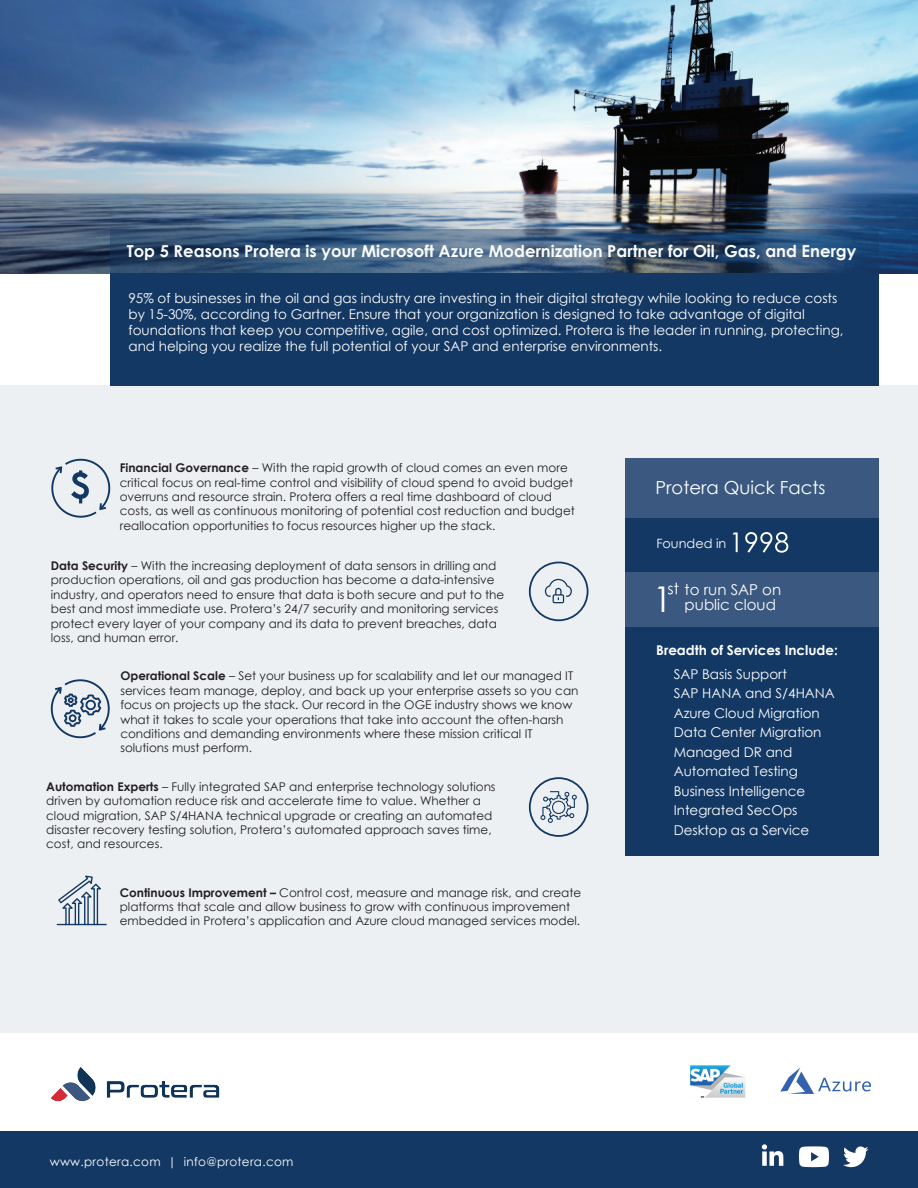
<style>
.page{position:relative;width:918px;height:1188px;background:#fff}
.page>*{position:absolute;margin:0;border:0;box-sizing:border-box;transform-origin:0 0}
.t1{font:35.4px "Century Gothic";color:#fff}
.t2{font:18px "Century Gothic";color:#fff}
.t3{font:700 16.5px "Century Gothic";color:#fafbfb}
.t4{font:15px "Century Gothic";color:#fff}
.t5{font:13.5px/19.5px "Century Gothic";color:#fff}
.t6{font:700 13.5px "Century Gothic";color:#fff}
.t7{font:12.75px "Century Gothic";color:#fff}
.t8{font:12px/14.4px "Century Gothic";color:#231f20}
.t9{font:12px "Century Gothic";letter-spacing:.025em;color:#fff}
.s1{font-weight:700}
</style>
<div class="page">
<div style="left:0;top:386px;width:918px;height:647px;background:#edf0f3"></div>
<img style="left:0;top:0;width:918px;height:273px">
<div style="left:110px;top:273px;width:769px;height:113px;background:#133863"></div>
<div style="left:625px;top:458px;width:254px;height:398px;background:#133863"></div>
<svg style="left:110px;top:229px;width:769px;height:44px;background:#3b5878"></svg>
<div style="left:625px;top:458px;width:254px;height:60px;background:#3b5980"></div>
<div style="left:1px;top:1131px;width:917px;height:57px;background:#133863"></div>
<img style="left:51px;top:1067px;width:169px;height:34px">
<svg style="left:51px;top:679px;width:59px;height:59px"></svg>
<hr style="left:57px;top:924px;width:50px;height:1px;background:#123862">
<svg style="left:58px;top:876px;width:43px;height:48px"></svg>
<svg style="left:762px;top:1144px;width:22px;height:22px"></svg>
<svg style="left:843px;top:1146px;width:25px;height:21px"></svg>
<div style="left:625px;top:572px;width:254px;height:55px;background:#3b5980"></div>
<svg style="left:51px;top:459px;width:59px;height:59px"></svg>
<svg style="left:799px;top:1146px;width:30px;height:21px"></svg>
<div style="left:529px;top:562px;width:59px;height:59px;border:2px solid #123862;border-radius:50%"></div>
<svg style="left:545px;top:579px;width:27px;height:24px"></svg>
<div style="left:529px;top:777px;width:59px;height:60px;border:2px solid #123862;border-radius:50%"></div>
<svg style="left:540px;top:791px;width:37px;height:32px"></svg>
<svg style="left:733px;top:533px;width:5px;height:19px"></svg>
<svg style="left:745px;top:532px;width:43px;height:21px"></svg>
<svg style="left:668px;top:583px;width:11px;height:11px"></svg>
<img style="left:690px;top:1065px;width:56px;height:33px">
<svg style="left:780px;top:1068px;width:91px;height:26px"></svg>
<h3 class="t3" style="left:127px;top:239px;width:731px">Top 5 Reasons Protera is your Microsoft Azure Modernization Partner for Oil, Gas, and Energy</h3>
<p class="t5" style="left:128px;top:289px;width:717px;line-height:16.2px">95% of businesses in the oil and gas industry are investing in their digital strategy while looking to reduce costs by 15-30%, according to Gartner. Ensure that your organization is designed to take advantage of digital foundations that keep you competitive, agile, and cost optimized. Protera is the leader in running, protecting, and helping you realize the full potential of your SAP and enterprise environments.</p>
<p class="t8" style="left:120px;top:461px;width:457px"><span class="s1">Financial Governance</span> – With the rapid growth of cloud comes an even more critical focus on real-time control and visibility of cloud spend to avoid budget overruns and resource strain. Protera offers a real time dashboard of cloud costs, as well as continuous monitoring of potential cost reduction and budget reallocation opportunities to focus resources higher up the stack.</p>
<p class="t8" style="left:51px;top:558px;width:455px"><span class="s1">Data Security</span> – With the increasing deployment of data sensors in drilling and production operations, oil and gas production has become a data-intensive industry, and operators need to ensure that data is both secure and put to the best and most immediate use. Protera’s 24/7 security and monitoring services protect every layer of your company and its data to prevent breaches, data loss, and human error.</p>
<p class="t8" style="left:120px;top:669px;width:460px"><span class="s1">Operational Scale</span> – Set your business up for scalability and let our managed IT services team manage, deploy, and back up your enterprise assets so you can focus on projects up the stack. Our record in the OGE industry shows we know what it takes to scale your operations that take into account the often-harsh conditions and demanding environments where these mission critical IT solutions must perform.</p>
<p class="t8" style="left:46px;top:779px;width:451px"><span class="s1">Automation Experts</span> – Fully integrated SAP and enterprise technology solutions driven by automation reduce risk and accelerate time to value. Whether a cloud migration, SAP S/4HANA technical upgrade or creating an automated disaster recovery testing solution, Protera’s automated approach saves time, cost, and resources.</p>
<p class="t8" style="left:120px;top:885px;width:463px"><span class="s1">Continuous Improvement –</span> Control cost, measure and manage risk, and create platforms that scale and allow business to grow with continuous improvement embedded in Protera’s application and Azure cloud managed services model.</p>
<h2 class="t2" style="left:655px;top:475px;width:172px">Protera Quick Facts</h2>
<p class="t7" style="left:656px;top:534px;width:72px">Founded in</p>
<h1 class="t1" style="left:653px;top:574px;width:21px">1</h1>
<p class="t4" style="left:685px;top:579px;width:98px">to run SAP on</p>
<p class="t4" style="left:685px;top:594px;width:93px">public cloud</p>
<p class="t6" style="left:656px;top:640px;width:183px">Breadth of Services Include:</p>
<p class="t5" style="left:674px;top:664px;width:163px">SAP Basis Support<br>SAP HANA and S/4HANA<br>Azure Cloud Migration<br>Data Center Migration<br>Managed DR and<br>Automated Testing<br>Business Intelligence<br>Integrated SecOps<br>Desktop as a Service</p>
<p class="t9" style="left:50px;top:1153px;width:245px">www.protera.com | info@protera.com</p>
</div>
